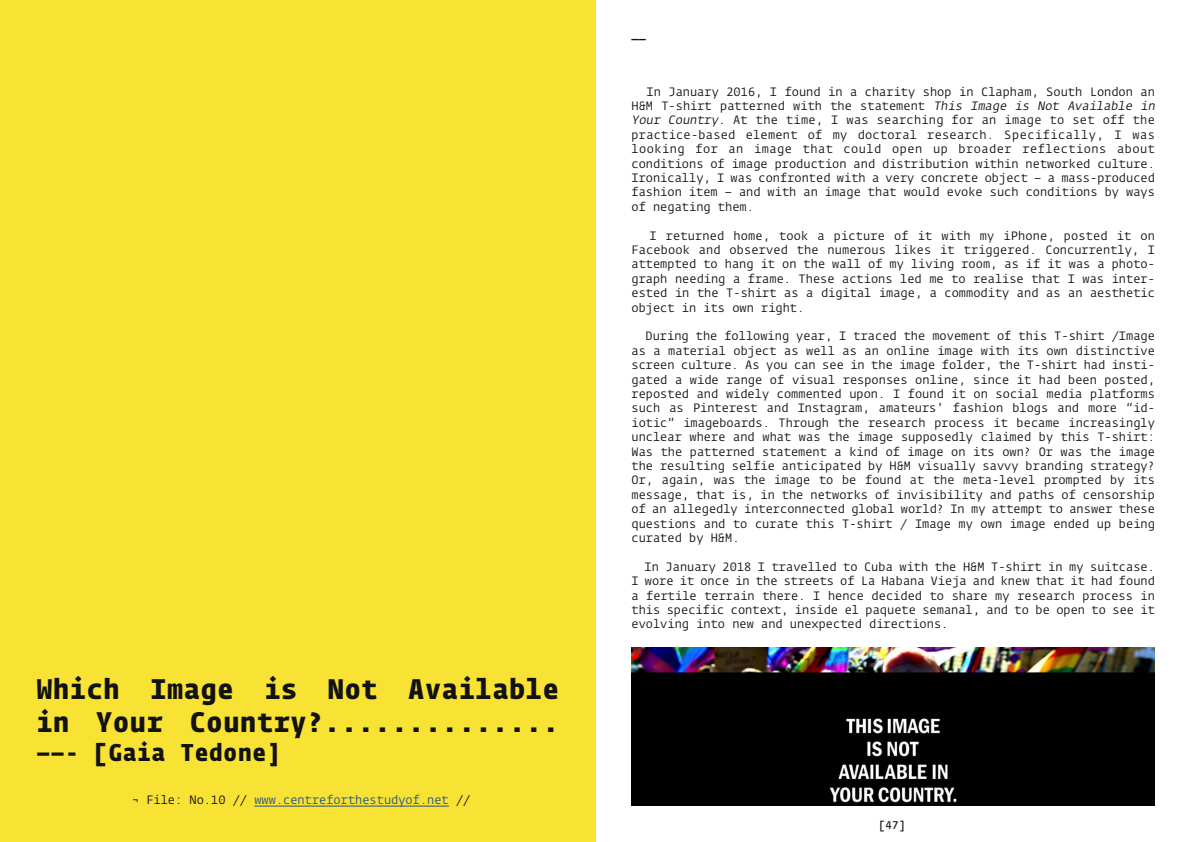
<style>
.page{position:relative;width:1191px;height:842px;background:#fff}
.page>*{position:absolute;margin:0;border:0;box-sizing:border-box;transform-origin:0 0}
.t1{font:700 28px/33.6px "Fedra Mono";color:#121212}
.t2{font:700 24px "Fedra Mono";color:#121212}
.t3{font:12px/14.4px "Fedra Mono";color:#121212;text-align:justify}
.t4{font:12px "Fedra Mono";color:#1f548a}
.t5{font:500 12px "Fedra Mono";color:#121212}
.t6{font:11px "Fedra Mono";color:#121212}
.s1{color:#121212}
.s2{font-style:italic}
</style>
<div class="page">
<div style="left:0;top:0;width:595px;height:842px;background:#f8e233"></div>
<hr style="left:254px;top:806px;width:195px;height:1px;background:#1f548a">
<img style="left:631px;top:647px;width:524px;height:159px">
<h1 class="t1" style="left:36px;top:672px;width:525px">Which Image is Not Available in Your Country?..............</h1>
<h2 class="t2" style="left:36px;top:737px;width:246px">––- [Gaia Tedone]</h2>
<p class="t4" style="left:132px;top:793px;width:340px"><span class="s1">¬ File: No.10 //</span> www.centreforthestudyof.net <span class="s1">//</span></p>
<p class="t5" style="left:631px;top:26px;width:16px">__</p>
<p class="t3" style="left:631px;top:84px;width:527px;text-align:left;text-indent:15px">In January 2016, I found in a charity shop in Clapham, South London an H&amp;M T-shirt patterned with the statement <span class="s2">This Image is Not Available in Your Country</span>. At the time, I was searching for an image to set off the practice-based element of my doctoral research. Specifically, I was looking for an image that could open up broader reflections about conditions of image production and distribution within networked culture.<br>Ironically, I was confronted with a very concrete object – a mass-produced fashion item – and with an image that would evoke such conditions by ways of negating them.</p>
<p class="t3" style="left:631px;top:228px;width:525px;text-indent:18px">I returned home, took a picture of it with my iPhone, posted it on Facebook and observed the numerous likes it triggered. Concurrently, I attempted to hang it on the wall of my living room, as if it was a photo&shy;graph needing a frame. These actions led me to realise that I was inter&shy;ested in the T-shirt as a digital image, a commodity and as an aesthetic object in its own right.</p>
<p class="t3" style="left:631px;top:329px;width:525px;text-indent:14px">During the following year, I traced the movement of this T-shirt /Image as a material object as well as an online image with its own distinctive screen culture. As you can see in the image folder, the T-shirt had insti&shy;gated a wide range of visual responses online, since it had been posted, reposted and widely commented upon. I found it on social media platforms such as Pinterest and Instagram, amateurs’ fashion blogs and more “id&shy;iotic” imageboards. Through the research process it became increasingly unclear where and what was the image supposedly claimed by this T-shirt:<br>Was the patterned statement a kind of image on its own? Or was the image the resulting selfie anticipated by H&amp;M visually savvy branding strategy?<br>Or, again, was the image to be found at the meta-level prompted by its message, that is, in the networks of invisibility and paths of censorship of an allegedly interconnected global world? In my attempt to answer these questions and to curate this T-shirt / Image my own image ended up being curated by H&amp;M.</p>
<p class="t3" style="left:631px;top:559px;width:525px;text-indent:13px">In January 2018 I travelled to Cuba with the H&amp;M T-shirt in my suitcase.<br>I wore it once in the streets of La Habana Vieja and knew that it had found a fertile terrain there. I hence decided to share my research process in this specific context, inside el paquete semanal, and to be open to see it evolving into new and unexpected directions.</p>
<p class="t6" style="left:879px;top:819px;width:28px">[47]</p>
</div>
